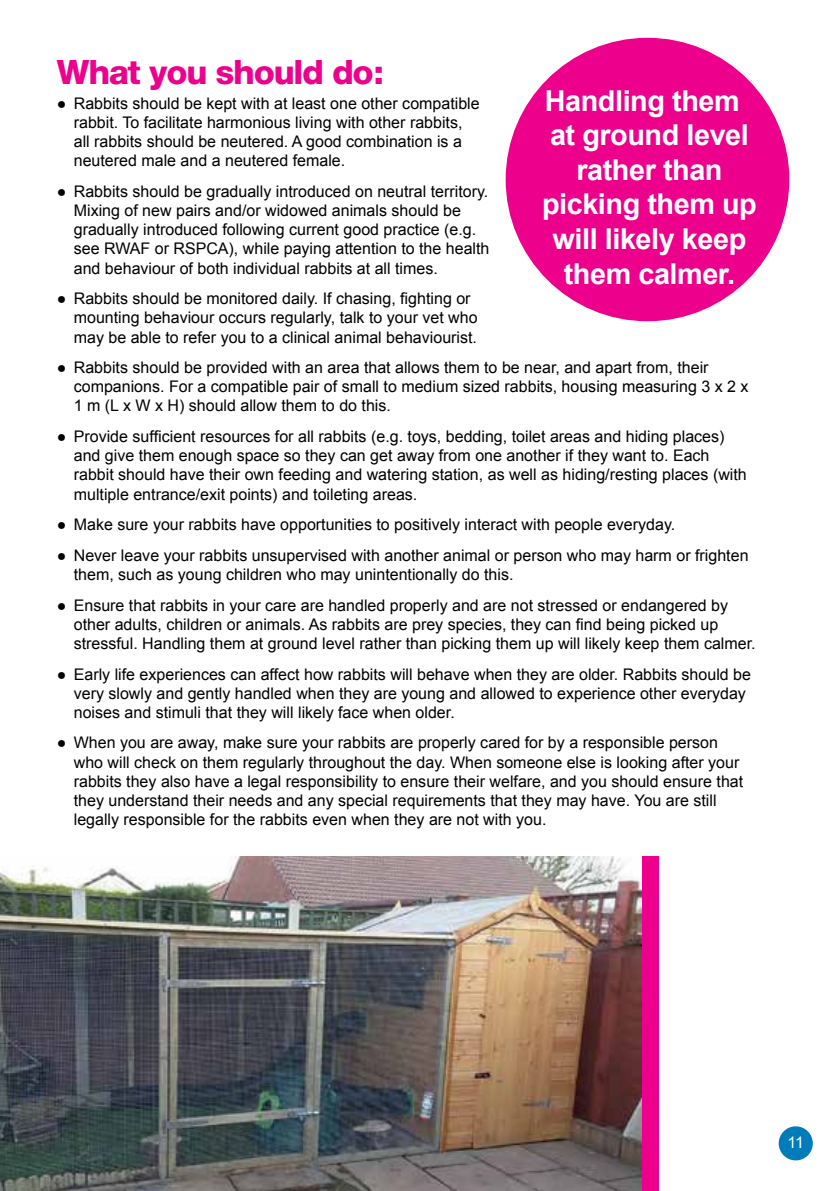
<style>
.page{position:relative;width:840px;height:1191px;background:#fff}
.page>*{position:absolute;margin:0;border:0;box-sizing:border-box;transform-origin:0 0}
.t1{font:800 34px "Neue Helvetica BQ";letter-spacing:-.02em;color:#ec008c}
.t2{font:700 28.8px/34.6px "Arial";letter-spacing:-.015em;color:#fff;text-align:center}
.t3{font:16px/19.2px "Arial";color:#000}
.t4{font:16px "Arial";color:#fff}
</style>
<div class="page">
<div style="left:505px;top:38px;width:283px;height:283px;background:#ec008c;border-radius:50%"></div>
<img style="left:0;top:856px;width:642px;height:335px">
<div style="left:642px;top:856px;width:16px;height:335px;background:#ec008c"></div>
<div style="left:778px;top:1126px;width:34px;height:34px;background:#007cba;border-radius:50%"></div>
<h1 class="t1" style="left:57px;top:50px;width:328px">What you should do:</h1>
<p class="t3" style="left:74px;top:93px;width:407px;text-indent:-17px">● Rabbits should be kept with at least one other compatible rabbit. To facilitate harmonious living with other rabbits, all rabbits should be neutered. A good combination is a neutered male and a neutered female.</p>
<p class="t3" style="left:74px;top:182px;width:417px;text-indent:-17px">● Rabbits should be gradually introduced on neutral territory.<br>Mixing of new pairs and/or widowed animals should be gradually introduced following current good practice (e.g. see RWAF or RSPCA), while paying attention to the health and behaviour of both individual rabbits at all times.</p>
<p class="t3" style="left:74px;top:289px;width:405px;text-indent:-17px">● Rabbits should be monitored daily. If chasing, fighting or mounting behaviour occurs regularly, talk to your vet who may be able to refer you to a clinical animal behaviourist.</p>
<p class="t3" style="left:74px;top:358px;width:676px;text-indent:-17px">● Rabbits should be provided with an area that allows them to be near, and apart from, their companions. For a compatible pair of small to medium sized rabbits, housing measuring 3 x 2 x<br>1 m (L x W x H) should allow them to do this.</p>
<p class="t3" style="left:74px;top:427px;width:674px;text-indent:-17px">● Provide sufficient resources for all rabbits (e.g. toys, bedding, toilet areas and hiding places) and give them enough space so they can get away from one another if they want to. Each rabbit should have their own feeding and watering station, as well as hiding/resting places (with multiple entrance/exit points) and toileting areas.</p>
<p class="t3" style="left:57px;top:515px;width:619px">● Make sure your rabbits have opportunities to positively interact with people everyday.</p>
<p class="t3" style="left:74px;top:546px;width:676px;text-indent:-17px">● Never leave your rabbits unsupervised with another animal or person who may harm or frighten them, such as young children who may unintentionally do this.</p>
<p class="t3" style="left:74px;top:595px;width:683px;text-indent:-17px">● Ensure that rabbits in your care are handled properly and are not stressed or endangered by other adults, children or animals. As rabbits are prey species, they can find being picked up stressful. Handling them at ground level rather than picking them up will likely keep them calmer.</p>
<p class="t3" style="left:74px;top:664px;width:678px;text-indent:-17px">● Early life experiences can affect how rabbits will behave when they are older. Rabbits should be very slowly and gently handled when they are young and allowed to experience other everyday noises and stimuli that they will likely face when older.</p>
<p class="t3" style="left:74px;top:733px;width:670px;text-indent:-17px">● When you are away, make sure your rabbits are properly cared for by a responsible person who will check on them regularly throughout the day. When someone else is looking after your rabbits they also have a legal responsibility to ensure their welfare, and you should ensure that they understand their needs and any special requirements that they may have. You are still legally responsible for the rabbits even when they are not with you.</p>
<h2 class="t2" style="left:541px;top:84px;width:216px">Handling them at ground level rather than picking them up will likely keep them calmer.</h2>
<p class="t4" style="left:787px;top:1132px;width:18px">11</p>
</div>
